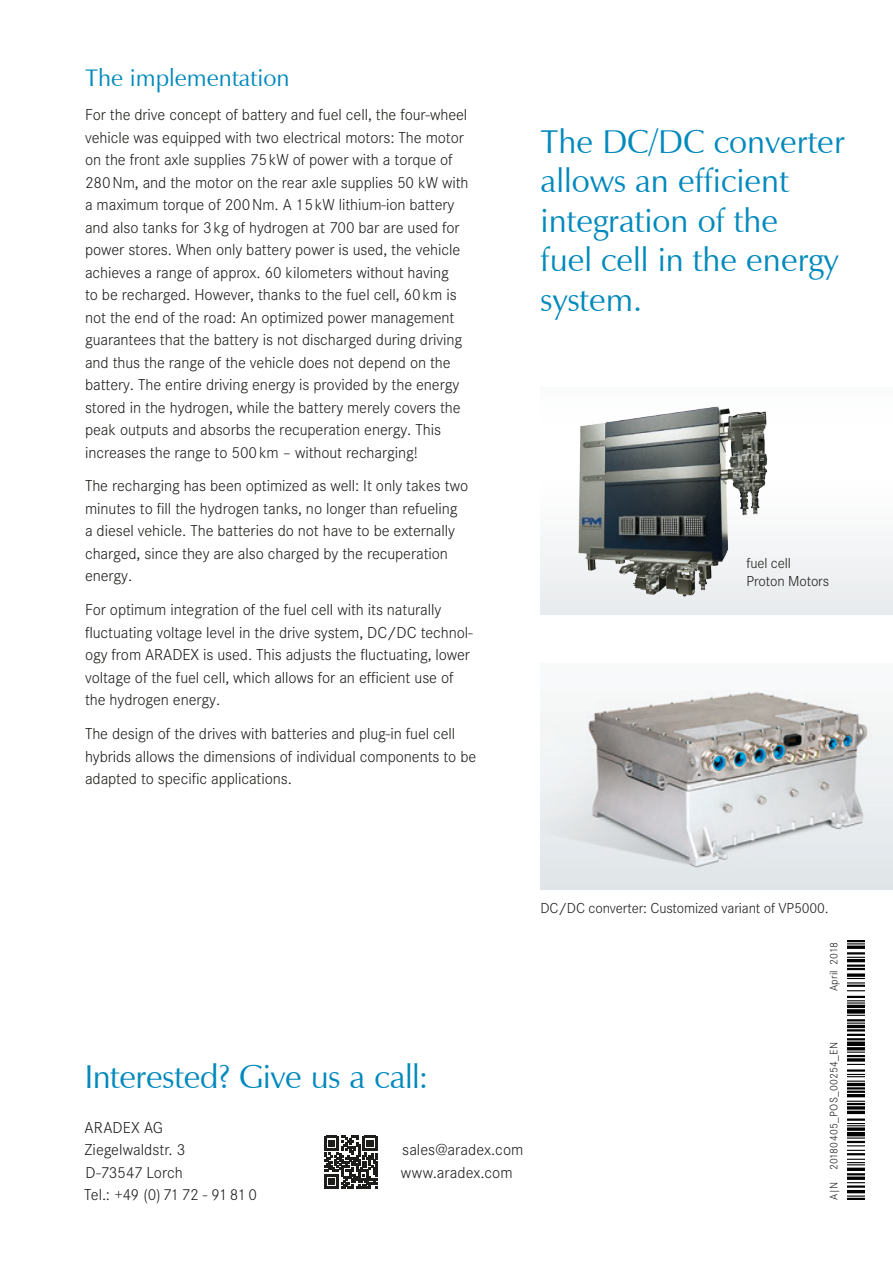
<style>
.page{position:relative;width:893px;height:1263px;background:#fff}
.page>*{position:absolute;margin:0;border:0;box-sizing:border-box;transform-origin:0 0}
.t1{font:33px/39.6px "Zapf Humanist 601 BT";color:#0089bc}
.t2{font:24px "Zapf Humanist 601 BT";color:#0089bc}
.t3{font:300 16.5px/22.5px "Corporate S";letter-spacing:-.005em;color:#1d1d1b}
.t4{font:300 15px/18px "Corporate S";letter-spacing:-.01em;color:#1d1d1b}
.t5{font:300 11.25px "Corporate S";letter-spacing:.015em;color:#1d1d1b}
</style>
<div class="page">
<img style="left:541px;top:690px;width:352px;height:199px">
<img style="left:566px;top:393px;width:226px;height:216px">
<img style="left:847px;top:940px;width:18px;height:259px">
<svg style="left:324px;top:1136px;width:53px;height:53px"></svg>
<h2 class="t2" style="left:85px;top:63px;width:206px">The implementation</h2>
<p class="t3" style="left:85px;top:103px;width:385px">For the drive concept of battery and fuel cell, the four-wheel vehicle was equipped with two electrical motors: The motor on the front axle supplies 75kW of power with a torque of 280Nm, and the motor on the rear axle supplies 50 kW with a maximum torque of 200Nm. A 15kW lithium-ion battery and also tanks for 3kg of hydrogen at 700 bar are used for power stores. When only battery power is used, the vehicle achieves a range of approx. 60 kilometers without having<br>to be recharged. However, thanks to the fuel cell, 60km is not the end of the road: An optimized power management guarantees that the battery is not discharged during driving and thus the range of the vehicle does not depend on the battery. The entire driving energy is provided by the energy stored in the hydrogen, while the battery merely covers the peak outputs and absorbs the recuperation energy. This increases the range to 500km – without recharging!</p>
<p class="t3" style="left:85px;top:475px;width:385px">The recharging has been optimized as well: It only takes two minutes to fill the hydrogen tanks, no longer than refueling a diesel vehicle. The batteries do not have to be externally charged, since they are also charged by the recuperation energy.</p>
<p class="t3" style="left:85px;top:599px;width:389px">For optimum integration of the fuel cell with its naturally fluctuating voltage level in the drive system, DC/DC technol&shy;ogy from ARADEX is used. This adjusts the fluctuating, lower voltage of the fuel cell, which allows for an efficient use of the hydrogen energy.</p>
<p class="t3" style="left:85px;top:722px;width:393px">The design of the drives with batteries and plug-in fuel cell hybrids allows the dimensions of individual components to be adapted to specific applications.</p>
<h1 class="t1" style="left:541px;top:121px;width:306px">The DC/DC converter allows an efficient integration of the<br>fuel cell in the energy system.</h1>
<p class="t4" style="left:746px;top:554px;width:84px">fuel cell<br>Proton Motors</p>
<p class="t4" style="left:540px;top:899px;width:290px">DC/DC converter: Customized variant of VP5000.</p>
<p class="t5" style="left:828px;top:991px;width:51px;rotate:-90deg">April 2018</p>
<h1 class="t1" style="left:84px;top:1056px;width:346px">Interested? Give us a call:</h1>
<p class="t3" style="left:84px;top:1116px;width:174px">ARADEX AG<br>Ziegelwaldstr. 3<br>D-73547 Lorch<br>Tel.: +49 (0)7172 - 91810</p>
<p class="t3" style="left:401px;top:1138px;width:124px">sales@aradex.com www.aradex.com</p>
<p class="t5" style="left:828px;top:1199px;width:159px;rotate:-90deg">A|N 20180405_POS_00254_EN</p>
</div>
